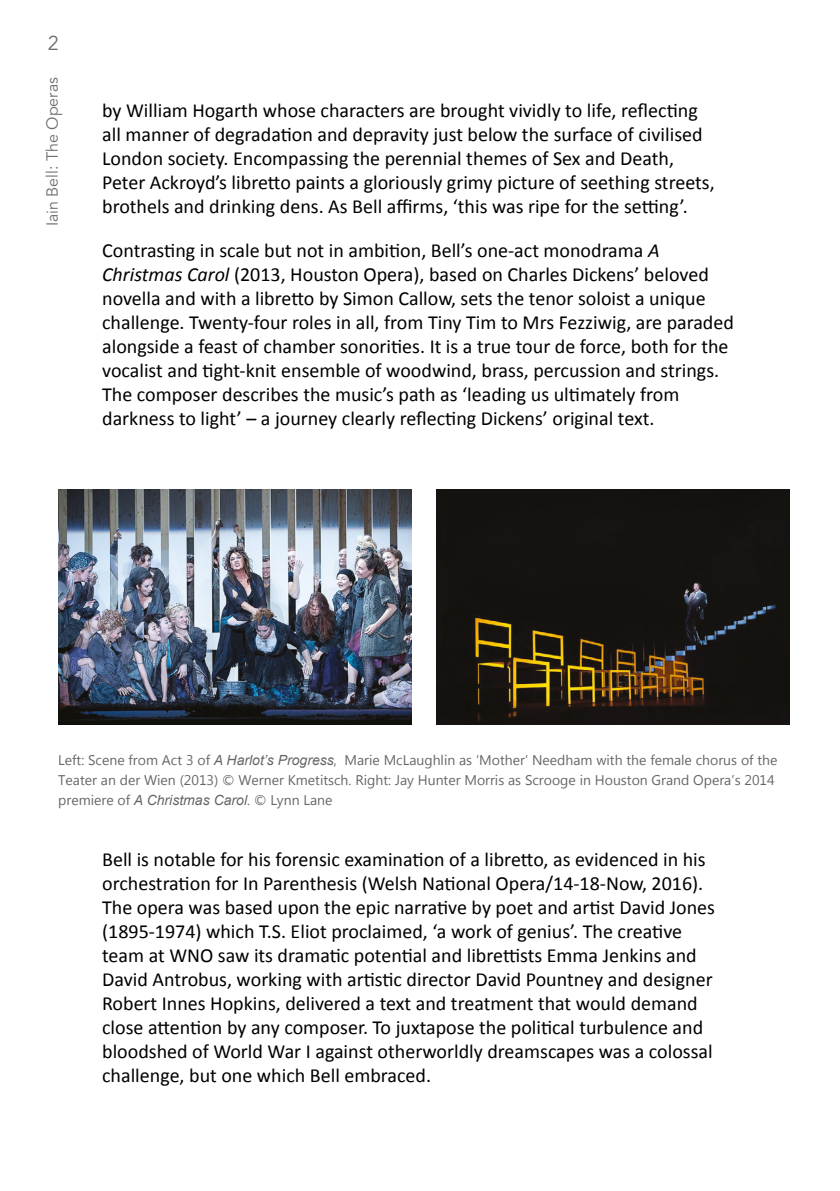
<style>
.page{position:relative;width:840px;height:1191px;background:#fff}
.page>*{position:absolute;margin:0;border:0;box-sizing:border-box;transform-origin:0 0}
.t1{font:20px/24px "Calibri";color:#000}
.t2{font:20px "Avenir LT Std";color:#706f6f}
.t3{font:16px "Avenir LT Std";color:#706f6f}
.t4{font:14px/20px "Microsoft New Tai Lue";color:#000}
.s1{font-style:italic}
.s2{font-family:"Arial";font-style:italic}
</style>
<div class="page">
<img style="left:58px;top:489px;width:353px;height:236px">
<img style="left:436px;top:489px;width:352px;height:236px">
<p class="t2" style="left:48px;top:32px;width:13px">2</p>
<p class="t3" style="left:43px;top:226px;width:151px;rotate:-90deg">Iain Bell: The Operas</p>
<p class="t1" style="left:102px;top:98px;width:613px">by William Hogarth whose characters are brought vividly to life, reflecting all manner of degradation and depravity just below the surface of civilised London society. Encompassing the perennial themes of Sex and Death, Peter Ackroyd’s libretto paints a gloriously grimy picture of seething streets, brothels and drinking dens. As Bell affirms, ‘this was ripe for the setting’.</p>
<p class="t1" style="left:102px;top:238px;width:633px">Contrasting in scale but not in ambition, Bell’s one-act monodrama <span class="s1">A Christmas Carol</span> (2013, Houston Opera), based on Charles Dickens’ beloved novella and with a libretto by Simon Callow, sets the tenor soloist a unique challenge. Twenty-four roles in all, from Tiny Tim to Mrs Fezziwig, are paraded alongside a feast of chamber sonorities. It is a true tour de force, both for the vocalist and tight-knit ensemble of woodwind, brass, percussion and strings.<br>The composer describes the music’s path as ‘leading us ultimately from darkness to light’ – a journey clearly reflecting Dickens’ original text.</p>
<p class="t4" style="left:58px;top:751px;width:720px">Left: Scene from Act 3 of <span class="s2">A Harlot’s Progress</span>, Marie McLaughlin as ‘Mother’ Needham with the female chorus of the<br>Teater an der Wien (2013) © Werner Kmetitsch. Right: Jay Hunter Morris as Scrooge in Houston Grand Opera’s 2014 premiere of <span class="s2">A Christmas Carol</span>. © Lynn Lane</p>
<p class="t1" style="left:102px;top:847px;width:614px">Bell is notable for his forensic examination of a libretto, as evidenced in his orchestration for In Parenthesis (Welsh National Opera/14-18-Now, 2016).<br>The opera was based upon the epic narrative by poet and artist David Jones (1895-1974) which T.S. Eliot proclaimed, ‘a work of genius’. The creative team at WNO saw its dramatic potential and librettists Emma Jenkins and David Antrobus, working with artistic director David Pountney and designer Robert Innes Hopkins, delivered a text and treatment that would demand close attention by any composer. To juxtapose the political turbulence and bloodshed of World War I against otherworldly dreamscapes was a colossal challenge, but one which Bell embraced.</p>
</div>
